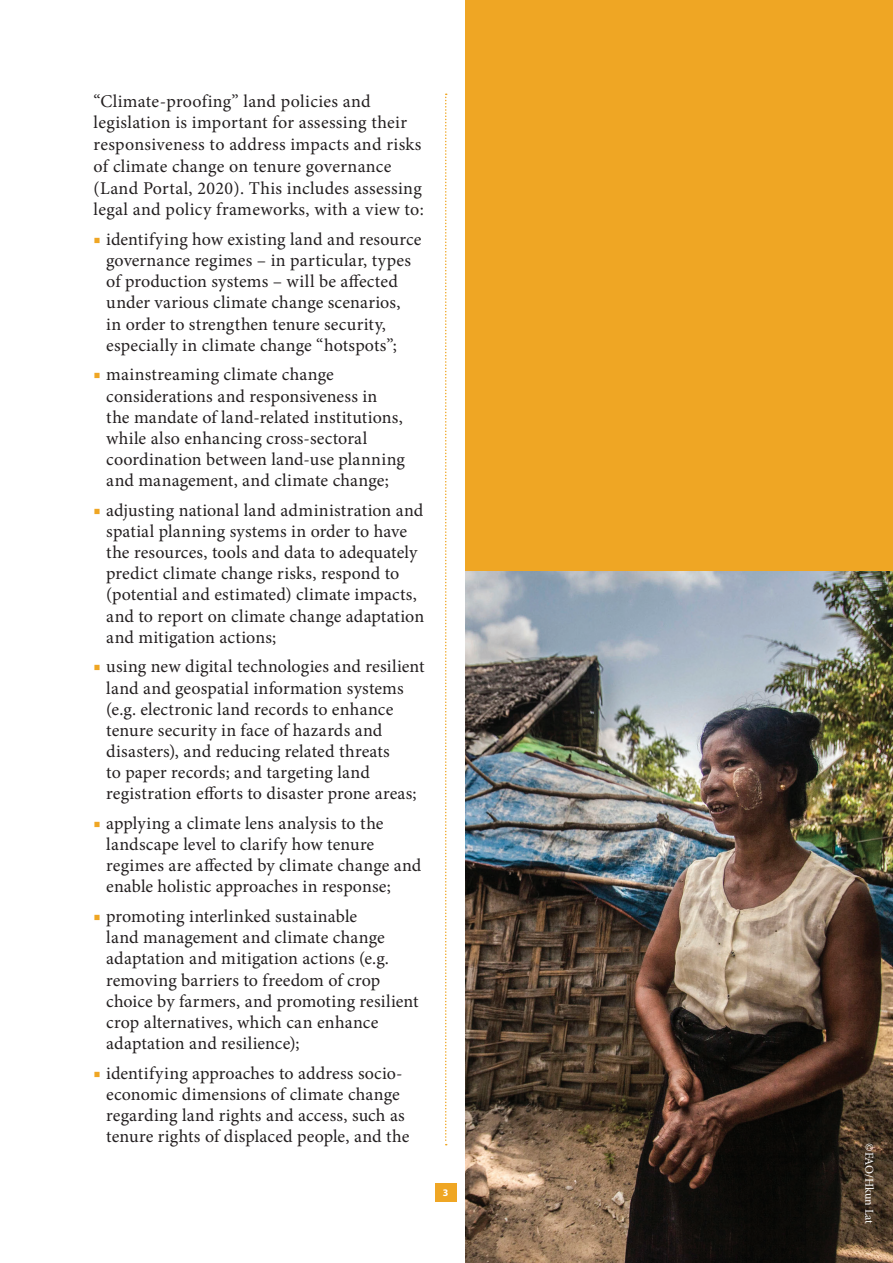
<style>
.page{position:relative;width:893px;height:1263px;background:#fff}
.page>*{position:absolute;margin:0;border:0;box-sizing:border-box;transform-origin:0 0}
.t1{font:18px/21.1px "Minion Pro";letter-spacing:.01em;color:#231f20}
.t2{font:12px "Minion Pro";letter-spacing:-.01em;color:#fff}
.t3{font:700 10.2px "Myriad Pro";color:#fff}
.s1{color:#efa624}
</style>
<div class="page">
<svg style="left:445px;top:94px;width:2px;height:1051px"></svg>
<div style="left:435px;top:1183px;width:21px;height:19px;background:#efa624"></div>
<div style="left:466px;top:0;width:427px;height:1148px;background:#efa624"></div>
<img style="left:466px;top:572px;width:427px;height:691px">
<p class="t1" style="left:94px;top:90px;width:332px;line-height:21.8px">“Climate-proofing” land policies and legislation is important for assessing their responsiveness to address impacts and risks of climate change on tenure governance (Land Portal, 2020). This includes assessing legal and policy frameworks, with a view to:</p>
<p class="t1" style="left:106px;top:229px;width:317px;text-indent:-13px"><span class="s1">■</span> identifying how existing land and resource governance regimes – in particular, types of production systems – will be affected under various climate change scenarios,<br>in order to strengthen tenure security, especially in climate change “hotspots”;</p>
<p class="t1" style="left:106px;top:364px;width:300px;text-indent:-13px"><span class="s1">■</span> mainstreaming climate change considerations and responsiveness in the mandate of land-related institutions, while also enhancing cross-sectoral coordination between land-use planning and management, and climate change;</p>
<p class="t1" style="left:106px;top:500px;width:319px;text-indent:-13px"><span class="s1">■</span> adjusting national land administration and spatial planning systems in order to have the resources, tools and data to adequately predict climate change risks, respond to (potential and estimated) climate impacts, and to report on climate change adaptation and mitigation actions;</p>
<p class="t1" style="left:106px;top:656px;width:320px;text-indent:-13px"><span class="s1">■</span> using new digital technologies and resilient land and geospatial information systems (e.g. electronic land records to enhance tenure security in face of hazards and disasters), and reducing related threats<br>to paper records; and targeting land registration efforts to disaster prone areas;</p>
<p class="t1" style="left:106px;top:813px;width:317px;text-indent:-13px"><span class="s1">■</span> applying a climate lens analysis to the landscape level to clarify how tenure regimes are affected by climate change and enable holistic approaches in response;</p>
<p class="t1" style="left:106px;top:906px;width:314px;text-indent:-13px"><span class="s1">■</span> promoting interlinked sustainable<br>land management and climate change adaptation and mitigation actions (e.g. removing barriers to freedom of crop choice by farmers, and promoting resilient crop alternatives, which can enhance adaptation and resilience);</p>
<p class="t1" style="left:106px;top:1062px;width:305px;text-indent:-13px"><span class="s1">■</span> identifying approaches to address socio&shy;economic dimensions of climate change regarding land rights and access, such as tenure rights of displaced people, and the</p>
<p class="t3" style="left:443px;top:1185px;width:7px">3</p>
<p class="t2" style="left:877px;top:1143px;width:82px;rotate:90deg">©FAO/Hkun Lat</p>
</div>
